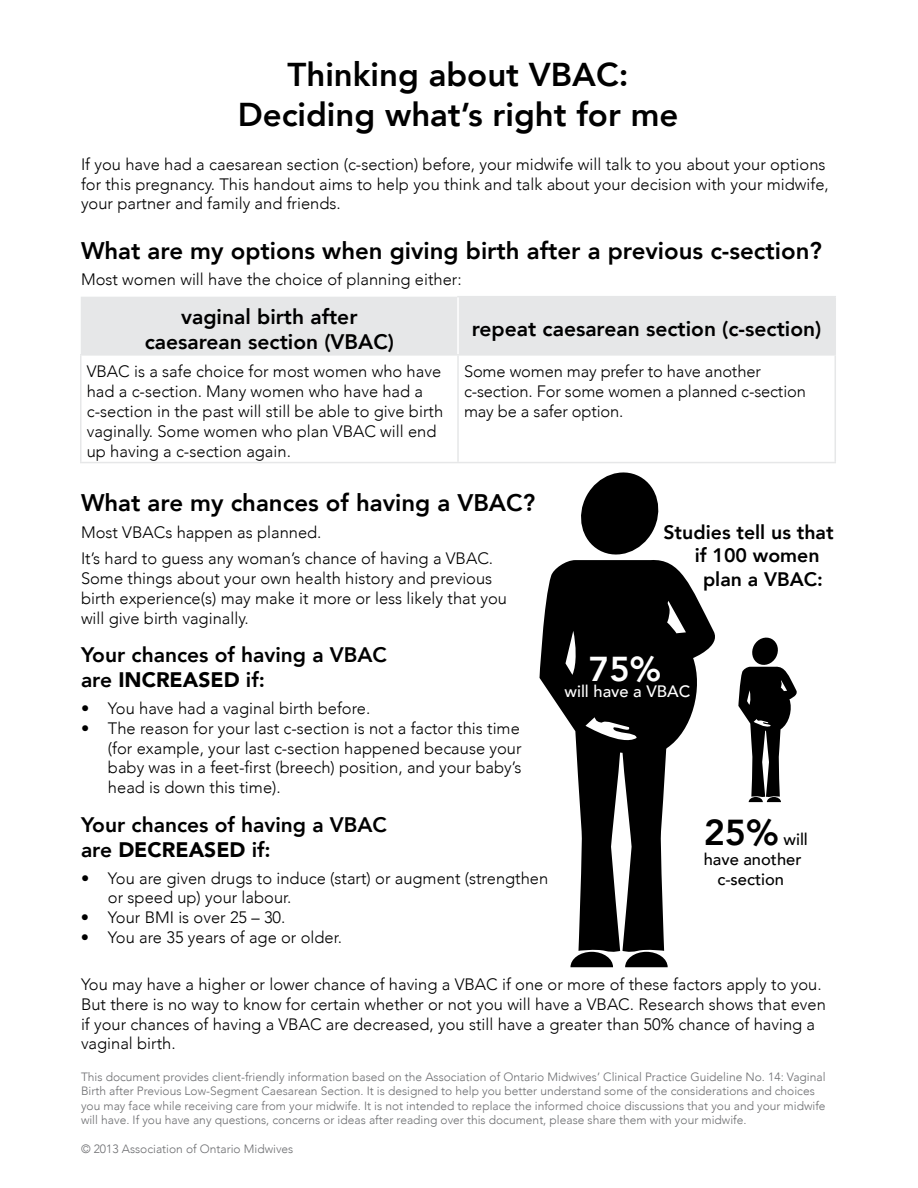
<style>
.page{position:relative;width:918px;height:1188px;background:#fff}
.page>*{position:absolute;margin:0;border:0;box-sizing:border-box;transform-origin:0 0}
.t1{font:800 34.5px "Avenir";color:#fff}
.t2{font:800 33px/39.6px "Avenir";color:#000;text-align:center}
.t3{font:800 24px "Avenir";color:#000}
.t4{font:800 21px/25.2px "Avenir";color:#000}
.t5{font:800 19.5px "Avenir";color:#000}
.t6{font:300 16.5px/19.8px "Avenir";color:#000}
.t7{font:500 16.5px "Avenir";color:#000}
.t8{font:500 16.5px "Avenir";color:#fff}
.t9{font:300 12px/14.4px "Avenir";color:#6d6e71}
.s1{font-weight:900}
.s2{font-weight:800;font-size:36px}
</style>
<div class="page">
<div style="left:81px;top:297px;width:754px;height:57px;background:#e6e7e8"></div>
<hr style="left:80px;top:354px;width:378px;height:2px;background:#e6e7e8">
<hr style="left:80px;top:356px;width:2px;height:106px;background:#e6e7e8">
<hr style="left:458px;top:354px;width:378px;height:2px;background:#e6e7e8">
<hr style="left:80px;top:462px;width:378px;height:1px;background:#e6e7e8">
<hr style="left:457px;top:296px;width:379px;height:1px;background:#e6e7e8">
<hr style="left:835px;top:297px;width:1px;height:57px;background:#e6e7e8">
<hr style="left:457px;top:356px;width:2px;height:106px;background:#e6e7e8">
<hr style="left:835px;top:356px;width:1px;height:106px;background:#e6e7e8">
<hr style="left:458px;top:462px;width:378px;height:1px;background:#e6e7e8">
<hr style="left:457px;top:297px;width:2px;height:57px;background:#fff">
<svg style="left:540px;top:560px;width:175px;height:392px;fill:#000"></svg>
<svg style="left:570px;top:952px;width:43px;height:15px"></svg>
<svg style="left:625px;top:952px;width:43px;height:15px"></svg>
<svg style="left:581px;top:472px;width:78px;height:83px"></svg>
<svg style="left:738px;top:637px;width:59px;height:165px"></svg>
<h2 class="t2" style="left:238px;top:53px;width:442px">Thinking about VBAC:<br>Deciding what’s right for me</h2>
<p class="t6" style="left:81px;top:154px;width:749px">If you have had a caesarean section (c-section) before, your midwife will talk to you about your options for this pregnancy. This handout aims to help you think and talk about your decision with your midwife, your partner and family and friends.</p>
<h3 class="t3" style="left:81px;top:228px;width:742px">What are my options when giving birth after a previous c-section?</h3>
<p class="t6" style="left:81px;top:270px;width:382px">Most women will have the choice of planning either:</p>
<p class="t4" style="left:145px;top:302px;width:251px;text-align:center">vaginal birth after caesarean section (VBAC)</p>
<p class="t4" style="left:472px;top:315px;width:351px">repeat caesarean section (c-section)</p>
<p class="t6" style="left:87px;top:362px;width:358px">VBAC is a safe choice for most women who have had a c-section. Many women who have had a c-section in the past will still be able to give birth vaginally. Some women who plan VBAC will end up having a c-section again.</p>
<p class="t6" style="left:464px;top:362px;width:343px">Some women may prefer to have another c-section. For some women a planned c-section may be a safer option.</p>
<h3 class="t3" style="left:81px;top:481px;width:456px">What are my chances of having a VBAC?</h3>
<p class="t6" style="left:81px;top:519px;width:414px;line-height:26.5px">Most VBACs happen as planned.<br>It’s hard to guess any woman’s chance of having a VBAC.</p>
<p class="t6" style="left:81px;top:568px;width:428px">Some things about your own health history and previous birth experience(s) may make it more or less likely that you will give birth vaginally.</p>
<p class="t4" style="left:81px;top:641px;width:308px">Your chances of having a VBAC are <span class="s1">INCREASED</span> if:</p>
<p class="t6" style="left:81px;top:698px;width:291px">• You have had a vaginal birth before.</p>
<p class="t6" style="left:108px;top:718px;width:415px;text-align:justify;text-indent:-27px">• The reason for your last c-section is not a factor this time (for example, your last c-section happened because your baby was in a feet-first (breech) position, and your baby’s head is down this time).</p>
<p class="t4" style="left:81px;top:811px;width:308px">Your chances of having a VBAC are <span class="s1">DECREASED</span> if:</p>
<p class="t6" style="left:108px;top:868px;width:442px;text-indent:-27px">• You are given drugs to induce (start) or augment (strengthen or speed up) your labour.</p>
<p class="t6" style="left:81px;top:908px;width:206px">• Your BMI is over 25 – 30.</p>
<p class="t6" style="left:81px;top:928px;width:263px">• You are 35 years of age or older.</p>
<p class="t6" style="left:81px;top:975px;width:746px">You may have a higher or lower chance of having a VBAC if one or more of these factors apply to you.<br>But there is no way to know for certain whether or not you will have a VBAC. Research shows that even if your chances of having a VBAC are decreased, you still have a greater than 50% chance of having a vaginal birth.</p>
<p class="t5" style="left:663px;top:514px;width:172px">Studies tell us that</p>
<p class="t5" style="left:695px;top:538px;width:126px">if 100 women</p>
<p class="t5" style="left:703px;top:561px;width:121px">plan a VBAC:</p>
<h1 class="t1" style="left:589px;top:637px;width:74px">75%</h1>
<p class="t8" style="left:565px;top:677px;width:127px">will have a VBAC</p>
<p class="t7" style="left:704px;top:825px;width:106px"><span class="s2">25%</span> will</p>
<p class="t7" style="left:704px;top:845px;width:99px">have another</p>
<p class="t7" style="left:717px;top:865px;width:68px">c-section</p>
<p class="t9" style="left:81px;top:1070px;width:746px">This document provides client-friendly information based on the Association of Ontario Midwives’ Clinical Practice Guideline No. 14: Vaginal Birth after Previous Low-Segment Caesarean Section. It is designed to help you better understand some of the considerations and choices you may face while receiving care from your midwife. It is not intended to replace the informed choice discussions that you and your midwife will have. If you have any questions, concerns or ideas after reading over this document, please share them with your midwife.</p>
<p class="t9" style="left:81px;top:1142px;width:214px">© 2013 Association of Ontario Midwives</p>
</div>
